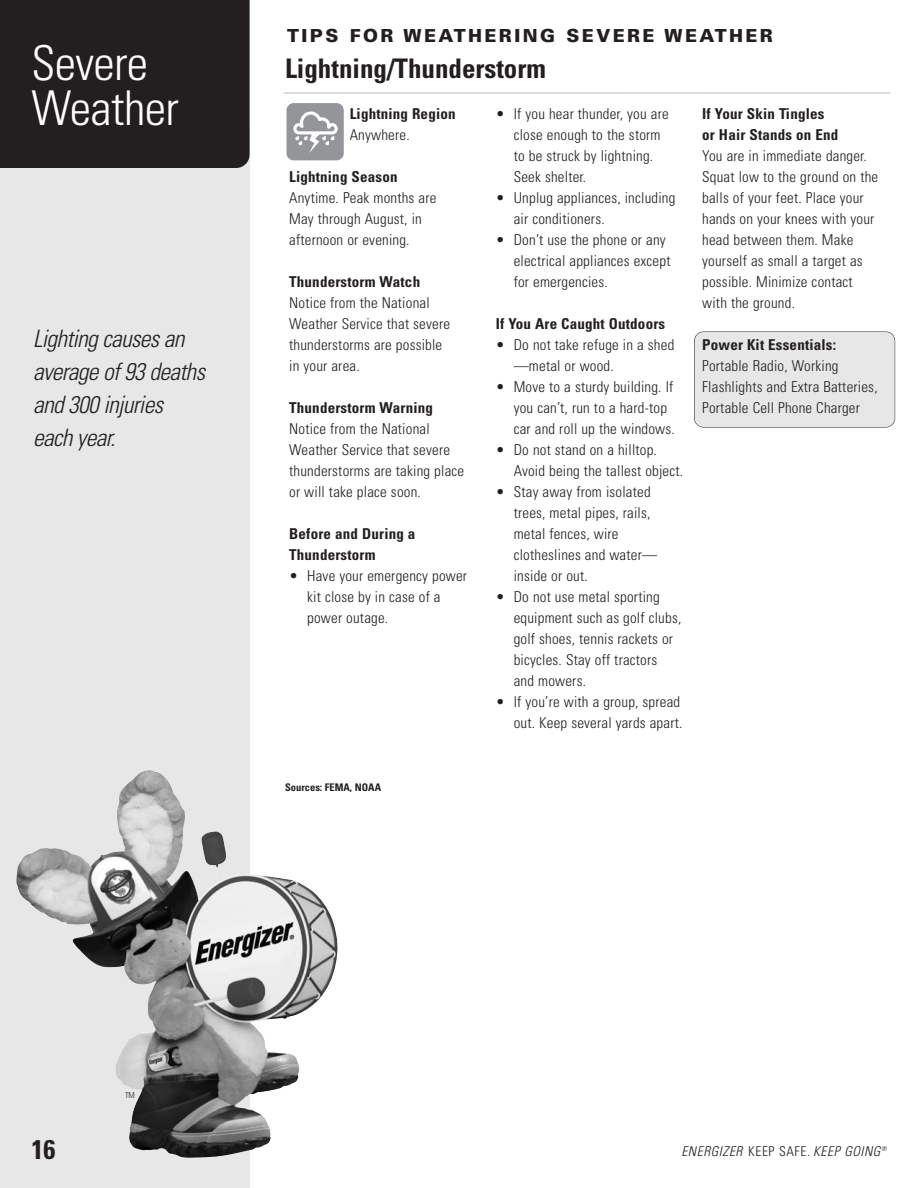
<style>
.page{position:relative;width:918px;height:1188px;background:#fff}
.page>*{position:absolute;margin:0;border:0;box-sizing:border-box;transform-origin:0 0}
.t1{font:300 condensed 48px/45px "Univers LT";letter-spacing:-.015em;color:#fff}
.t2{font:700 condensed 27px "Univers LT";color:#231f20}
.t3{font:italic 300 condensed 24px/33px "Univers LT";letter-spacing:-.025em;color:#231f20}
.t4{font:900 18px "Univers LT";letter-spacing:.135em;color:#231f20}
.t5{font:300 condensed 15px/21px "Univers LT";letter-spacing:.015em;color:#231f20}
.t6{font:700 condensed 15px/21px "Univers LT";letter-spacing:.015em;color:#231f20}
.t7{font:italic 300 condensed 13.5px "Univers LT";letter-spacing:.045em;color:#231f20}
.t8{font:700 condensed 10.5px "Univers LT";color:#231f20}
.t9{font:300 condensed 8.1px "Univers LT";color:#231f20}
.s1{font-weight:300}
.s2{font-weight:700}
.s3{font-style:normal}
</style>
<div class="page">
<div style="left:694px;top:332px;width:201px;height:95px;background:#e7e7e8;border-radius:9px"></div>
<div style="left:694px;top:332px;width:201px;height:96px;border:1px solid #231f20;border-radius:9px"></div>
<div style="left:0;top:131px;width:250px;height:1057px;background:#e7e7e8"></div>
<div style="left:0;top:0;width:250px;height:168px;background:#231f20"></div>
<hr style="left:283px;top:92px;width:607px;height:2px;background:#d1d2d4">
<svg style="left:286px;top:103px;width:58px;height:57px"></svg>
<div style="left:287px;top:103px;width:57px;height:57px;background:#939598;border-radius:7px"></div>
<svg style="left:292px;top:110px;width:52px;height:51px"></svg>
<img style="left:133px;top:770px;width:205px;height:388px">
<p class="t1" style="left:32px;top:45px;width:149px">Severe<br>Weather</p>
<p class="t3" style="left:33px;top:325px;width:174px">Lighting causes an average of 93 deaths and 300 injuries each year.</p>
<p class="t4" style="left:287px;top:29px;width:487px">TIPS FOR WEATHERING SEVERE WEATHER</p>
<p class="t2" style="left:285px;top:59px;width:262px">Lightning/Thunderstorm</p>
<p class="t6" style="left:350px;top:104px;width:107px">Lightning Region<br><span class="s1">Anywhere.</span></p>
<p class="t5" style="left:289px;top:167px;width:149px"><span class="s2">Lightning Season<br></span>Anytime. Peak months are<br>May through August, in afternoon or evening.</p>
<p class="t5" style="left:289px;top:272px;width:162px"><span class="s2">Thunderstorm Watch<br></span>Notice from the National<br>Weather Service that severe thunderstorms are possible in your area.</p>
<p class="t5" style="left:289px;top:398px;width:177px"><span class="s2">Thunderstorm Warning<br></span>Notice from the National<br>Weather Service that severe thunderstorms are taking place or will take place soon.</p>
<p class="t6" style="left:289px;top:524px;width:128px">Before and During a<br>Thunderstorm</p>
<p class="t5" style="left:307px;top:566px;width:161px;text-indent:-18px">• Have your emergency power kit close by in case of a power outage.</p>
<p class="t5" style="left:514px;top:104px;width:157px;text-indent:-18px">• If you hear thunder, you are close enough to the storm to be struck by lightning.<br>Seek shelter.</p>
<p class="t5" style="left:514px;top:188px;width:163px;text-indent:-18px">• Unplug appliances, including air conditioners.</p>
<p class="t5" style="left:514px;top:230px;width:158px;text-indent:-18px">• Don’t use the phone or any electrical appliances except for emergencies.</p>
<p class="t6" style="left:496px;top:314px;width:171px">If You Are Caught Outdoors</p>
<p class="t5" style="left:514px;top:335px;width:162px;text-indent:-18px">• Do not take refuge in a shed —metal or wood.</p>
<p class="t5" style="left:514px;top:377px;width:163px;text-indent:-18px">• Move to a sturdy building. If you can’t, run to a hard-top car and roll up the windows.</p>
<p class="t5" style="left:514px;top:440px;width:171px;text-indent:-18px">• Do not stand on a hilltop.<br>Avoid being the tallest object.</p>
<p class="t5" style="left:514px;top:482px;width:145px;text-indent:-18px">• Stay away from isolated trees, metal pipes, rails, metal fences, wire clotheslines and water— inside or out.</p>
<p class="t5" style="left:514px;top:587px;width:169px;text-indent:-18px">• Do not use metal sporting equipment such as golf clubs, golf shoes, tennis rackets or bicycles. Stay off tractors and mowers.</p>
<p class="t5" style="left:496px;top:692px;width:188px;text-align:right">• If you’re with a group, spread out. Keep several yards apart.</p>
<p class="t5" style="left:702px;top:104px;width:177px"><span class="s2">If Your Skin Tingles<br>or Hair Stands on End<br></span>You are in immediate danger.<br>Squat low to the ground on the balls of your feet. Place your hands on your knees with your head between them. Make yourself as small a target as possible. Minimize contact with the ground.</p>
<p class="t5" style="left:702px;top:335px;width:177px"><span class="s2">Power Kit Essentials:<br></span>Portable Radio, Working<br>Flashlights and Extra Batteries,<br>Portable Cell Phone Charger</p>
<p class="t8" style="left:285px;top:783px;width:98px">Sources: FEMA, NOAA</p>
<p class="t2" style="left:32px;top:1140px;width:25px">16</p>
<p class="t9" style="left:125px;top:1092px;width:11px">TM</p>
<p class="t7" style="left:681px;top:1146px;width:207px">ENERGIZER <span class="s3">KEEP SAFE</span>. KEEP GOING<sup>®</sup></p>
</div>
